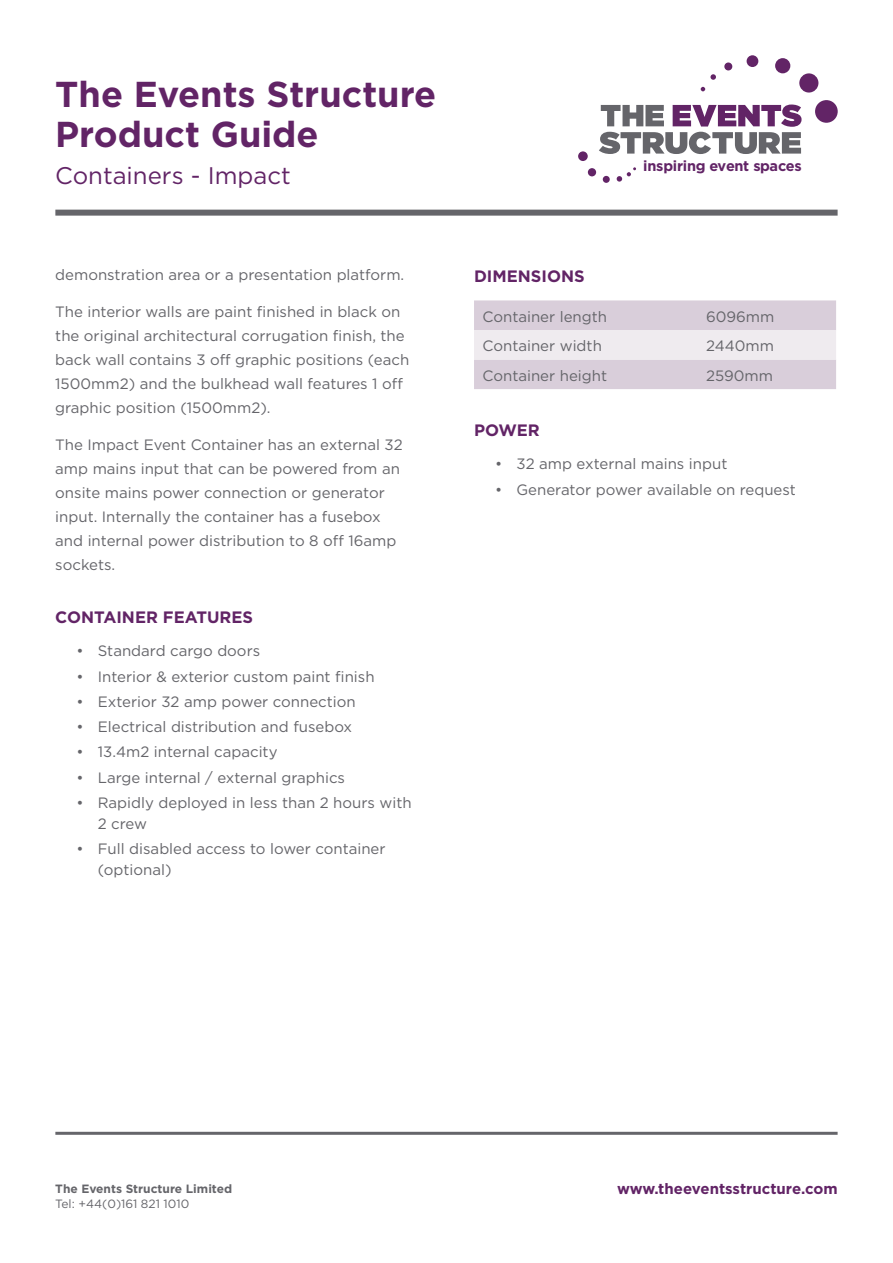
<style>
.page{position:relative;width:893px;height:1263px;background:#fff}
.page>*{position:absolute;margin:0;border:0;box-sizing:border-box;transform-origin:0 0}
.t1{font:700 36px/39.8px "Gotham";color:#622466}
.t2{font:24px "Gotham";color:#622466}
.t3{font:700 16.5px "Gotham";color:#622466}
.t4{font:15px/24px "Gotham";color:#65656a}
.t5{font:700 15px "Gotham";color:#622466}
.t6{font:700 14.55px "Gotham";letter-spacing:-.02em;color:#622466}
.t7{font:700 12px "Gotham";color:#65656a}
.t8{font:12px "Gotham";color:#65656a}
</style>
<div class="page">
<div style="left:55px;top:210px;width:783px;height:6px;background:#65656a"></div>
<hr style="left:55px;top:1132px;width:783px;height:3px;background:#65656a">
<svg style="left:599px;top:105px;width:202px;height:49px"></svg>
<svg style="left:701px;top:87px;width:4px;height:4px"></svg>
<svg style="left:710px;top:74px;width:6px;height:6px"></svg>
<div style="left:724px;top:62px;width:8px;height:8px;background:#622466;border-radius:50%"></div>
<div style="left:747px;top:55px;width:11px;height:12px;background:#622466;border-radius:50%"></div>
<div style="left:775px;top:58px;width:15px;height:15px;background:#622466;border-radius:50%"></div>
<div style="left:799px;top:73px;width:19px;height:20px;background:#622466;border-radius:50%"></div>
<div style="left:815px;top:100px;width:23px;height:23px;background:#622466;border-radius:50%"></div>
<svg style="left:617px;top:167px;width:19px;height:15px"></svg>
<div style="left:603px;top:176px;width:7px;height:7px;background:#622466;border-radius:50%"></div>
<div style="left:588px;top:168px;width:8px;height:8px;background:#622466;border-radius:50%"></div>
<div style="left:578px;top:151px;width:10px;height:10px;background:#622466;border-radius:50%"></div>
<svg style="left:474px;top:300px;width:362px;height:89px"></svg>
<h1 class="t1" style="left:55px;top:73px;width:382px">The Events Structure<br>Product Guide</h1>
<h2 class="t2" style="left:55px;top:162px;width:237px">Containers - Impact</h2>
<p class="t4" style="left:55px;top:263px;width:351px">demonstration area or a presentation platform.</p>
<p class="t4" style="left:55px;top:300px;width:355px">The interior walls are paint finished in black on the original architectural corrugation finish, the back wall contains 3 off graphic positions (each 1500mm2) and the bulkhead wall features 1 off graphic position (1500mm2).</p>
<p class="t4" style="left:55px;top:432px;width:349px">The Impact Event Container has an external 32 amp mains input that can be powered from an onsite mains power connection or generator input. Internally the container has a fusebox and internal power distribution to 8 off 16amp sockets.</p>
<p class="t3" style="left:55px;top:607px;width:199px">CONTAINER FEATURES</p>
<p class="t4" style="left:77px;top:639px;width:185px">• Standard cargo doors</p>
<p class="t4" style="left:77px;top:664px;width:300px">• Interior &amp; exterior custom paint finish</p>
<p class="t4" style="left:77px;top:689px;width:281px">• Exterior 32 amp power connection</p>
<p class="t4" style="left:77px;top:714px;width:277px">• Electrical distribution and fusebox</p>
<p class="t4" style="left:77px;top:740px;width:202px">• 13.4m2 internal capacity</p>
<p class="t4" style="left:77px;top:765px;width:270px">• Large internal / external graphics</p>
<p class="t4" style="left:98px;top:792px;width:315px;line-height:21px;text-indent:-21px">• Rapidly deployed in less than 2 hours with<br>2 crew</p>
<p class="t4" style="left:98px;top:838px;width:289px;line-height:21px;text-indent:-21px">• Full disabled access to lower container (optional)</p>
<p class="t6" style="left:643px;top:157px;width:160px">inspiring event spaces</p>
<p class="t3" style="left:474px;top:266px;width:112px">DIMENSIONS</p>
<p class="t4" style="left:482px;top:304px;width:126px">Container length</p>
<p class="t4" style="left:706px;top:304px;width:70px">6096mm</p>
<p class="t4" style="left:482px;top:333px;width:121px">Container width</p>
<p class="t4" style="left:706px;top:333px;width:69px">2440mm</p>
<p class="t4" style="left:482px;top:363px;width:126px">Container height</p>
<p class="t4" style="left:706px;top:363px;width:69px">2590mm</p>
<p class="t3" style="left:474px;top:420px;width:67px">POWER</p>
<p class="t4" style="left:495px;top:452px;width:234px">• 32 amp external mains input</p>
<p class="t4" style="left:495px;top:477px;width:302px">• Generator power available on request</p>
<p class="t7" style="left:55px;top:1181px;width:178px">The Events Structure Limited</p>
<p class="t8" style="left:55px;top:1197px;width:136px">Tel: +44(0)161 821 1010</p>
<p class="t5" style="left:617px;top:1180px;width:222px">www.theeventsstructure.com</p>
</div>
